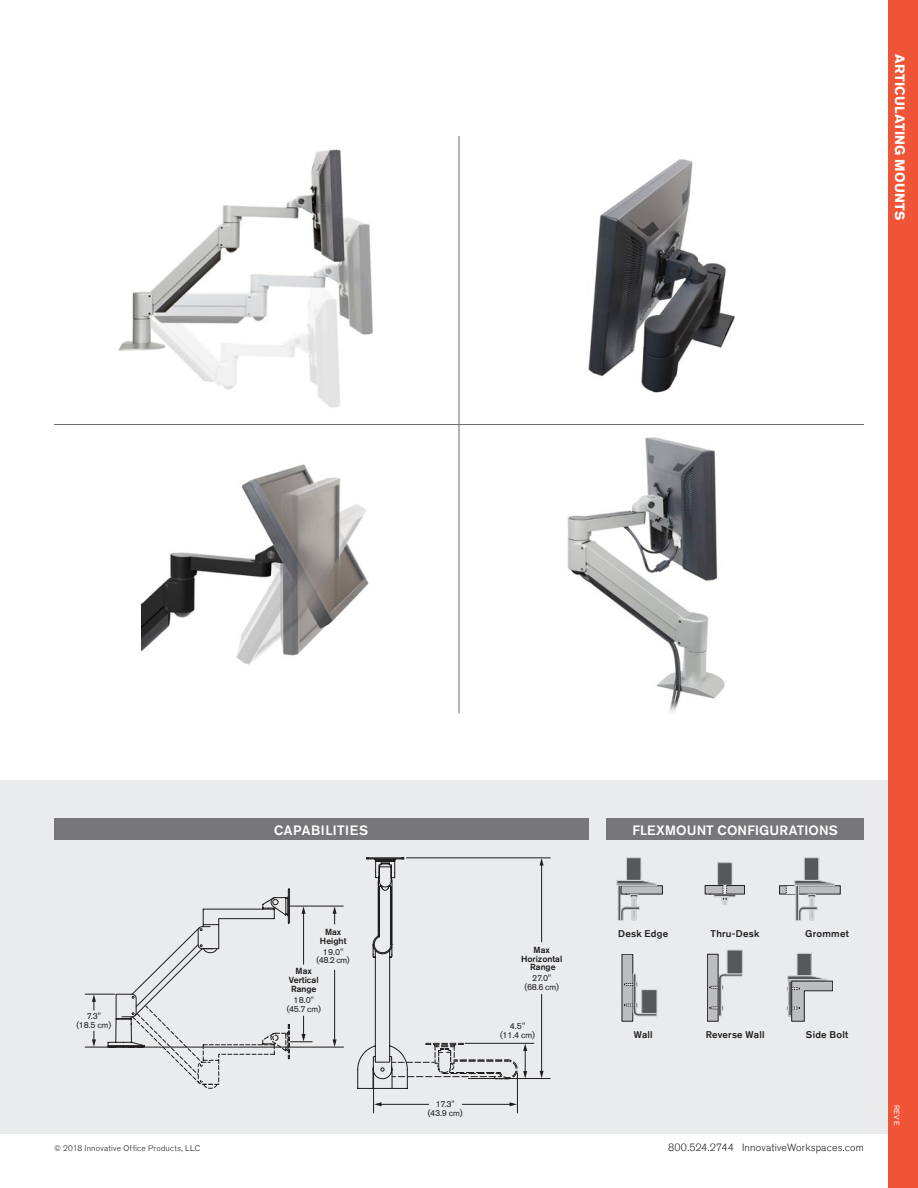
<style>
.page{position:relative;width:918px;height:1188px;background:#fff}
.page>*{position:absolute;margin:0;border:0;box-sizing:border-box;transform-origin:0 0}
.t1{font:500 13.5px "Akzidenz Grotesk Std";letter-spacing:.01em;color:#fff}
.t2{font:700 13.5px "Akzidenz Grotesk Std";letter-spacing:.02em;color:#fff}
.t3{font:500 13.5px "Akzidenz Grotesk Std";letter-spacing:.04em;color:#fff}
.t4{font:300 10.5px "Akzidenz Grotesk Std";letter-spacing:.015em;color:#231f20}
.t5{font:500 9.75px "Akzidenz Grotesk Std";letter-spacing:.025em;color:#231f20}
.t6{font:8.7px/8.7px "Akzidenz Grotesk Std";letter-spacing:-.025em;color:#231f20;text-align:center}
.t7{font:500 8.7px/8.7px "Akzidenz Grotesk Std";color:#231f20;text-align:center}
.t8{font:300 8.25px "Akzidenz Grotesk Std";letter-spacing:.035em;color:#231f20}
.t9{font:7.5px "Akzidenz Grotesk Std";color:#fff}
</style>
<div class="page">
<div style="left:0;top:781px;width:918px;height:353px;background:#e9ebec"></div>
<hr style="left:54px;top:424px;width:810px;height:1px;background:#696b74">
<div style="left:889px;top:0;width:29px;height:1188px;background:#f05437"></div>
<hr style="left:459px;top:425px;width:1px;height:288px;background:#696b74">
<hr style="left:459px;top:136px;width:1px;height:289px;background:#696b74">
<img style="left:567px;top:437px;width:158px;height:275px">
<img style="left:588px;top:159px;width:147px;height:234px">
<img style="left:118px;top:149px;width:255px;height:259px">
<img style="left:141px;top:464px;width:228px;height:201px">
<div style="left:606px;top:819px;width:258px;height:21px;background:#77777a"></div>
<div style="left:707px;top:954px;width:11px;height:67px;background:#bcbdc0"></div>
<div style="left:707px;top:954px;width:11px;height:67px;border:1px solid #231f20"></div>
<svg style="left:710px;top:974px;width:32px;height:42px"></svg>
<div style="left:727px;top:950px;width:15px;height:24px;background:#57585a"></div>
<div style="left:727px;top:950px;width:15px;height:24px;border:1px solid #d1d2d4"></div>
<div style="left:622px;top:954px;width:11px;height:67px;background:#bcbdc0"></div>
<div style="left:622px;top:954px;width:11px;height:67px;border:1px solid #231f20"></div>
<svg style="left:624px;top:974px;width:33px;height:42px"></svg>
<svg style="left:617px;top:858px;width:46px;height:63px"></svg>
<svg style="left:779px;top:858px;width:62px;height:63px"></svg>
<div style="left:797px;top:953px;width:14px;height:23px;background:#57585a"></div>
<div style="left:797px;top:953px;width:14px;height:23px;border:1px solid #d1d2d4"></div>
<svg style="left:787px;top:976px;width:46px;height:45px"></svg>
<div style="left:718px;top:863px;width:14px;height:22px;background:#57585a"></div>
<div style="left:717px;top:863px;width:15px;height:22px;border:1px solid #d1d2d4"></div>
<svg style="left:705px;top:884px;width:40px;height:21px"></svg>
<div style="left:54px;top:819px;width:534px;height:21px;background:#77777a"></div>
<svg style="left:85px;top:889px;width:259px;height:200px"></svg>
<svg style="left:357px;top:858px;width:194px;height:231px"></svg>
<hr style="left:541px;top:864px;width:1px;height:78px;background:#231f20">
<svg style="left:540px;top:858px;width:4px;height:8px"></svg>
<hr style="left:541px;top:994px;width:1px;height:78px;background:#231f20">
<svg style="left:540px;top:1071px;width:4px;height:7px"></svg>
<hr style="left:468px;top:1078px;width:82px;height:1px;background:#231f20">
<hr style="left:465px;top:1043px;width:69px;height:1px;background:#231f20">
<svg style="left:392px;top:1043px;width:135px;height:37px"></svg>
<hr style="left:373px;top:1072px;width:1px;height:41px;background:#231f20">
<hr style="left:380px;top:1104px;width:49px;height:1px;background:#231f20">
<svg style="left:374px;top:1102px;width:8px;height:4px"></svg>
<hr style="left:462px;top:1104px;width:49px;height:1px;background:#231f20">
<svg style="left:510px;top:1102px;width:7px;height:4px"></svg>
<hr style="left:517px;top:1073px;width:1px;height:40px;background:#231f20">
<p class="t2" style="left:908px;top:54px;width:168px;rotate:90deg">ARTICULATING MOUNTS</p>
<p class="t3" style="left:274px;top:822px;width:95px">CAPABILITIES</p>
<p class="t1" style="left:632px;top:822px;width:207px">FLEXMOUNT CONFIGURATIONS</p>
<p class="t6" style="left:76px;top:1012px;width:36px">7.3" (18.5 cm)</p>
<p class="t7" style="left:320px;top:927px;width:28px">Max<br>Height</p>
<p class="t6" style="left:317px;top:947px;width:35px">19.0" (48.2 cm)</p>
<p class="t7" style="left:521px;top:945px;width:43px">Max<br>Horizontal<br>Range</p>
<p class="t6" style="left:525px;top:974px;width:36px">27.0" (68.6 cm)</p>
<p class="t6" style="left:500px;top:1022px;width:36px">4.5" (11.4 cm)</p>
<p class="t7" style="left:289px;top:967px;width:31px">Max<br>Vertical<br>Range</p>
<p class="t6" style="left:287px;top:995px;width:36px">18.0" (45.7 cm)</p>
<p class="t6" style="left:428px;top:1100px;width:36px">17.3" (43.9 cm)</p>
<p class="t5" style="left:618px;top:927px;width:52px">Desk Edge</p>
<p class="t5" style="left:711px;top:927px;width:50px">Thru-Desk</p>
<p class="t5" style="left:805px;top:927px;width:45px">Grommet</p>
<p class="t5" style="left:634px;top:1029px;width:20px">Wall</p>
<p class="t5" style="left:706px;top:1029px;width:60px">Reverse Wall</p>
<p class="t5" style="left:806px;top:1029px;width:44px">Side Bolt</p>
<p class="t8" style="left:54px;top:1143px;width:148px">© 2018 Innovative Office Products, LLC</p>
<p class="t4" style="left:668px;top:1141px;width:197px">800.524.2744 InnovativeWorkspaces.com</p>
<p class="t9" style="left:901px;top:1105px;width:23px;rotate:90deg">REV E</p>
</div>
